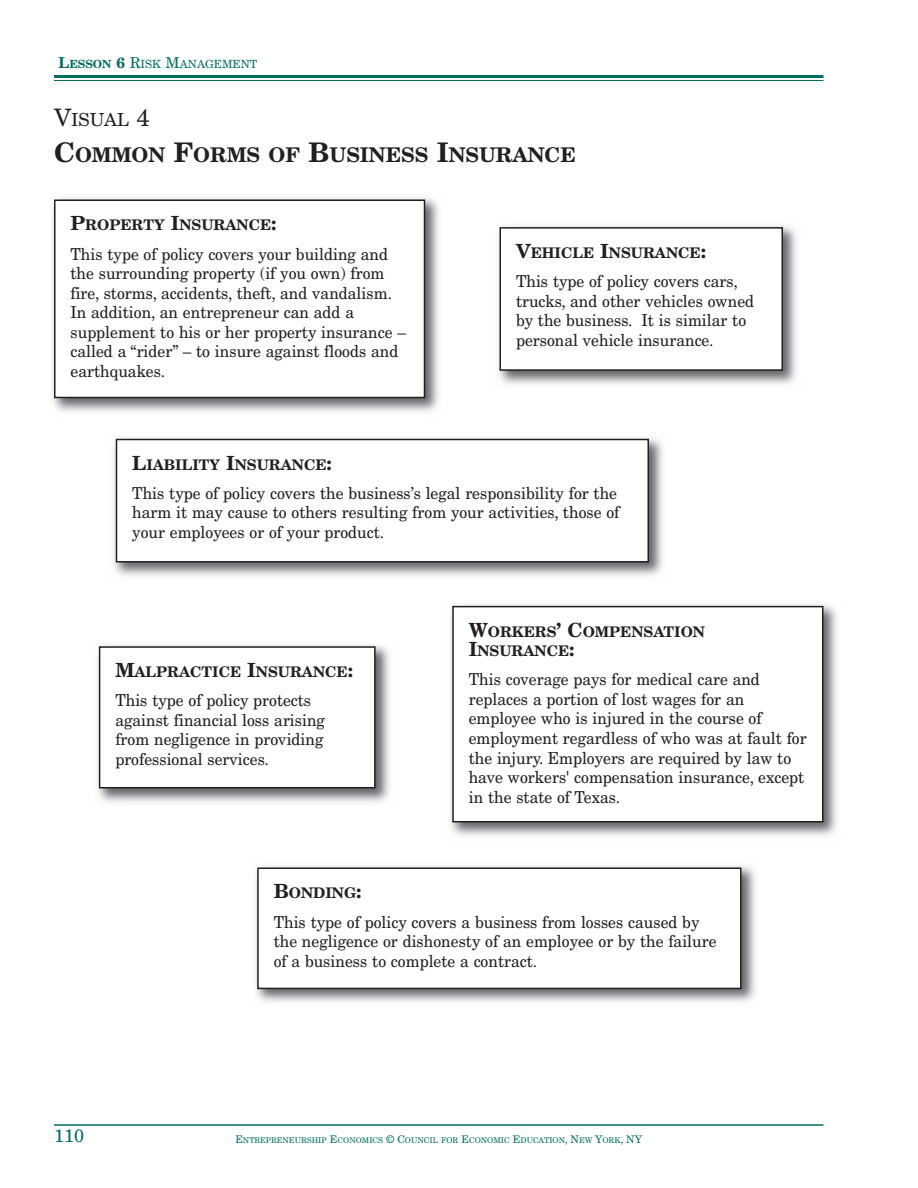
<style>
.page{position:relative;width:918px;height:1188px;background:#fff}
.page>*{position:absolute;margin:0;border:0;box-sizing:border-box;transform-origin:0 0}
.t1{font:700 20.25px "New Century Schlbk";color:#231f20}
.t2{font:18px "New Century Schlbk";color:#231f20}
.t3{font:18px "New Century Schlbk";color:#006e60}
.t4{font:16.5px/19.5px "New Century Schlbk";color:#231f20;scale:.95 1}
.t5{font:700 14.7px/19.5px "New Century Schlbk";color:#231f20}
.t6{font:11.25px "New Century Schlbk";color:#006e60}
.t7{font:7.8px "New Century Schlbk";color:#006e60}
.s1{font-weight:700;font-size:15px}
.s2{font-weight:700}
.s3{font-size:15px}
.s4{font-size:24px}
.s5{font-size:27px}
.s6{font-size:19.5px}
.s7{font-size:10.5px}
</style>
<div class="page">
<hr style="left:54px;top:75px;width:770px;height:3px;background:#006e60">
<hr style="left:54px;top:80px;width:770px;height:1px;background:#006e60">
<hr style="left:54px;top:1124px;width:770px;height:2px;background:#006e60">
<div style="left:864px;top:108px;width:36px;height:36px;border:2px solid #fff;border-radius:50%"></div>
<div style="left:864px;top:567px;width:36px;height:36px;border:2px solid #fff;border-radius:50%"></div>
<div style="left:864px;top:1026px;width:36px;height:36px;border:2px solid #fff;border-radius:50%"></div>
<img style="left:52px;top:197px;width:387px;height:215px">
<div style="left:55px;top:200px;width:369px;height:197px;background:#fff"></div>
<div style="left:54px;top:199px;width:371px;height:199px;border:2px solid #231f20"></div>
<img style="left:498px;top:225px;width:299px;height:160px">
<div style="left:500px;top:228px;width:282px;height:142px;background:#fff"></div>
<div style="left:500px;top:227px;width:283px;height:144px;border:2px solid #231f20"></div>
<img style="left:113px;top:437px;width:550px;height:139px">
<div style="left:117px;top:440px;width:531px;height:122px;background:#fff"></div>
<div style="left:116px;top:439px;width:533px;height:124px;border:2px solid #231f20"></div>
<img style="left:97px;top:645px;width:293px;height:158px">
<div style="left:100px;top:647px;width:275px;height:141px;background:#fff"></div>
<div style="left:99px;top:646px;width:277px;height:143px;border:2px solid #231f20"></div>
<img style="left:450px;top:604px;width:387px;height:232px">
<div style="left:453px;top:607px;width:370px;height:215px;background:#fff"></div>
<div style="left:452px;top:606px;width:372px;height:216px;border:2px solid #231f20"></div>
<img style="left:256px;top:865px;width:500px;height:138px">
<div style="left:258px;top:868px;width:483px;height:120px;background:#fff"></div>
<div style="left:257px;top:868px;width:485px;height:121px;border:2px solid #231f20"></div>
<p class="t6" style="left:59px;top:59px;width:200px"><span class="s1">L</span><span class="s2">ESSON</span> <span class="s1">6</span> <span class="s3">R</span>ISK <span class="s3">M</span>ANAGEMENT</p>
<p class="t2" style="left:54px;top:112px;width:97px"><span class="s4">V</span>ISUAL <span class="s4">4</span></p>
<p class="t1" style="left:54px;top:146px;width:523px"><span class="s5">C</span>OMMON <span class="s5">F</span>ORMS OF <span class="s5">B</span>USINESS <span class="s5">I</span>NSURANCE</p>
<p class="t5" style="left:70px;top:217px;width:208px"><span class="s6">P</span>ROPERTY <span class="s6">I</span>NSURANCE<span class="s6">:</span></p>
<p class="t4" style="left:71px;top:245px;width:355px">This type of policy covers your building and the surrounding property (if you own) from fire, storms, accidents, theft, and vandalism.<br>In addition, an entrepreneur can add a supplement to his or her property insurance – called a “rider” – to insure against floods and earthquakes.</p>
<p class="t5" style="left:516px;top:244px;width:192px"><span class="s6">V</span>EHICLE <span class="s6">I</span>NSURANCE<span class="s6">:</span></p>
<p class="t4" style="left:516px;top:273px;width:252px">This type of policy covers cars, trucks, and other vehicles owned by the business. It is similar to personal vehicle insurance.</p>
<p class="t5" style="left:132px;top:456px;width:201px"><span class="s6">L</span>IABILITY <span class="s6">I</span>NSURANCE<span class="s6">:</span></p>
<p class="t4" style="left:132px;top:485px;width:514px">This type of policy covers the business’s legal responsibility for the harm it may cause to others resulting from your activities, those of your employees or of your product.</p>
<p class="t5" style="left:115px;top:663px;width:239px"><span class="s6">M</span>ALPRACTICE <span class="s6">I</span>NSURANCE<span class="s6">:</span></p>
<p class="t4" style="left:115px;top:692px;width:222px">This type of policy protects against financial loss arising from negligence in providing professional services.</p>
<p class="t5" style="left:469px;top:623px;width:238px"><span class="s6">W</span>ORKERS<span class="s6">’ C</span>OMPENSATION<br><span class="s6">I</span>NSURANCE<span class="s6">:</span></p>
<p class="t4" style="left:469px;top:671px;width:357px">This coverage pays for medical care and replaces a portion of lost wages for an employee who is injured in the course of employment regardless of who was at fault for the injury. Employers are required by law to have workers' compensation insurance, except in the state of Texas.</p>
<p class="t5" style="left:274px;top:885px;width:89px"><span class="s6">B</span>ONDING<span class="s6">:</span></p>
<p class="t4" style="left:274px;top:913px;width:468px">This type of policy covers a business from losses caused by the negligence or dishonesty of an employee or by the failure of a business to complete a contract.</p>
<p class="t3" style="left:54px;top:1129px;width:32px">110</p>
<p class="t7" style="left:235px;top:1137px;width:408px"><span class="s7">E</span>NTREPRENEURSHIP <span class="s7">E</span>CONOMICS <span class="s7">© C</span>OUNCIL FOR <span class="s7">E</span>CONOMIC <span class="s7">E</span>DUCATION<span class="s7">, N</span>EW <span class="s7">Y</span>ORK<span class="s7">, NY</span></p>
</div>
